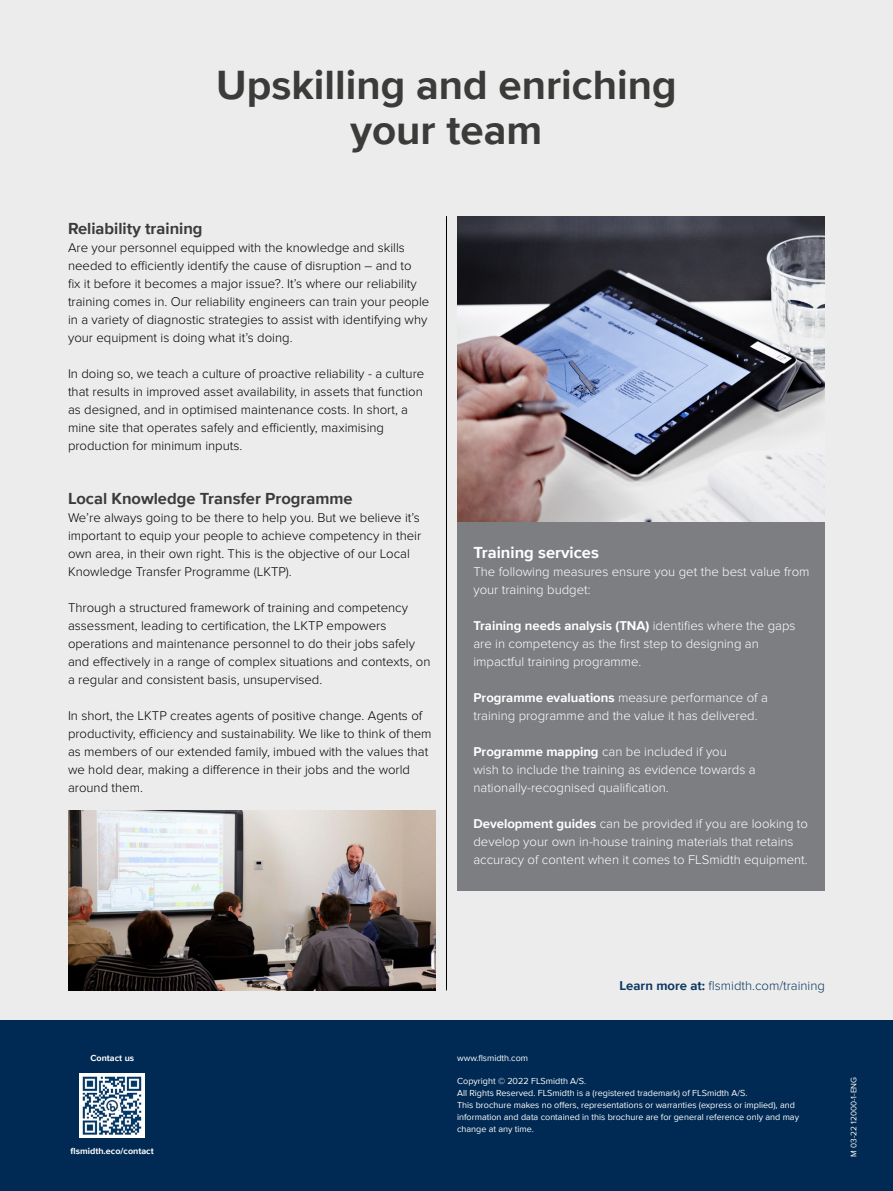
<style>
.page{position:relative;width:893px;height:1191px;background:#ececed}
.page>*{position:absolute;margin:0;border:0;box-sizing:border-box;transform-origin:0 0}
.t1{font:700 42px/45px "Proxima Nova";color:#3b3b3a;text-align:center}
.t2{font:700 16.5px "Proxima Nova";color:#3b3b3a}
.t3{font:700 16.5px "Proxima Nova";color:#fff}
.t4{font:300 13.2px/18px "Proxima Nova";color:#000}
.t5{font:300 13.2px/18px "Proxima Nova";color:#fff}
.t6{font:300 13.2px "Proxima Nova";color:#0c3760}
.t7{font:9px/12px "Proxima Nova";color:#fff}
.t8{font:700 9px "Proxima Nova";color:#fff}
.t9{font:8.25px "Proxima Nova";color:#fff}
.s1{font-weight:700}
</style>
<div class="page">
<img style="left:457px;top:216px;width:368px;height:306px">
<img style="left:68px;top:810px;width:368px;height:180px">
<div style="left:457px;top:522px;width:368px;height:368px;background:#7c7e81"></div>
<hr style="left:446px;top:216px;width:1px;height:774px;background:#000">
<div style="left:0;top:1020px;width:893px;height:171px;background:#002a53"></div>
<img style="left:80px;top:1073px;width:65px;height:64px">
<h1 class="t1" style="left:216px;top:62px;width:462px">Upskilling and enriching your team</h1>
<p class="t2" style="left:68px;top:216px;width:136px">Reliability training</p>
<p class="t4" style="left:68px;top:239px;width:363px">Are your personnel equipped with the knowledge and skills needed to efficiently identify the cause of disruption – and to<br>fix it before it becomes a major issue?. It’s where our reliability training comes in. Our reliability engineers can train your people in a variety of diagnostic strategies to assist with identifying why your equipment is doing what it’s doing.</p>
<p class="t4" style="left:68px;top:365px;width:358px">In doing so, we teach a culture of proactive reliability - a culture that results in improved asset availability, in assets that function as designed, and in optimised maintenance costs. In short, a mine site that operates safely and efficiently, maximising production for minimum inputs.</p>
<p class="t2" style="left:68px;top:486px;width:286px">Local Knowledge Transfer Programme</p>
<p class="t4" style="left:68px;top:509px;width:355px">We’re always going to be there to help you. But we believe it’s important to equip your people to achieve competency in their own area, in their own right. This is the objective of our Local Knowledge Transfer Programme (LKTP).</p>
<p class="t4" style="left:68px;top:599px;width:364px">Through a structured framework of training and competency assessment, leading to certification, the LKTP empowers operations and maintenance personnel to do their jobs safely and effectively in a range of complex situations and contexts, on a regular and consistent basis, unsupervised.</p>
<p class="t4" style="left:68px;top:707px;width:365px">In short, the LKTP creates agents of positive change. Agents of productivity, efficiency and sustainability. We like to think of them as members of our extended family, imbued with the values that we hold dear, making a difference in their jobs and the world around them.</p>
<p class="t3" style="left:473px;top:540px;width:127px">Training services</p>
<p class="t5" style="left:473px;top:563px;width:338px">The following measures ensure you get the best value from your training budget:</p>
<p class="t5" style="left:473px;top:617px;width:324px"><span class="s1">Training needs analysis (TNA)</span> identifies where the gaps are in competency as the first step to designing an impactful training programme.</p>
<p class="t5" style="left:473px;top:689px;width:296px"><span class="s1">Programme evaluations</span> measure performance of a training programme and the value it has delivered.</p>
<p class="t5" style="left:473px;top:743px;width:284px"><span class="s1">Programme mapping</span> can be included if you<br>wish to include the training as evidence towards a nationally-recognised qualification.</p>
<p class="t5" style="left:473px;top:815px;width:336px"><span class="s1">Development guides</span> can be provided if you are looking to develop your own in-house training materials that retains accuracy of content when it comes to FLSmidth equipment.</p>
<p class="t8" style="left:90px;top:1051px;width:45px">Contact us</p>
<p class="t8" style="left:71px;top:1144px;width:85px">flsmidth.eco/contact</p>
<p class="t7" style="left:457px;top:1051px;width:73px">www.flsmidth.com</p>
<p class="t6" style="left:619px;top:978px;width:207px"><span class="s1">Learn more at:</span> flsmidth.com/training</p>
<p class="t7" style="left:457px;top:1074px;width:343px">Copyright © 2022 FLSmidth A/S.<br>All Rights Reserved. FLSmidth is a (registered trademark) of FLSmidth A/S.<br>This brochure makes no offers, representations or warranties (express or implied), and information and data contained in this brochure are for general reference only and may change at any time.</p>
<p class="t9" style="left:847px;top:1156px;width:81px;rotate:-90deg">M 03-22 12000-1-ENG</p>
</div>
